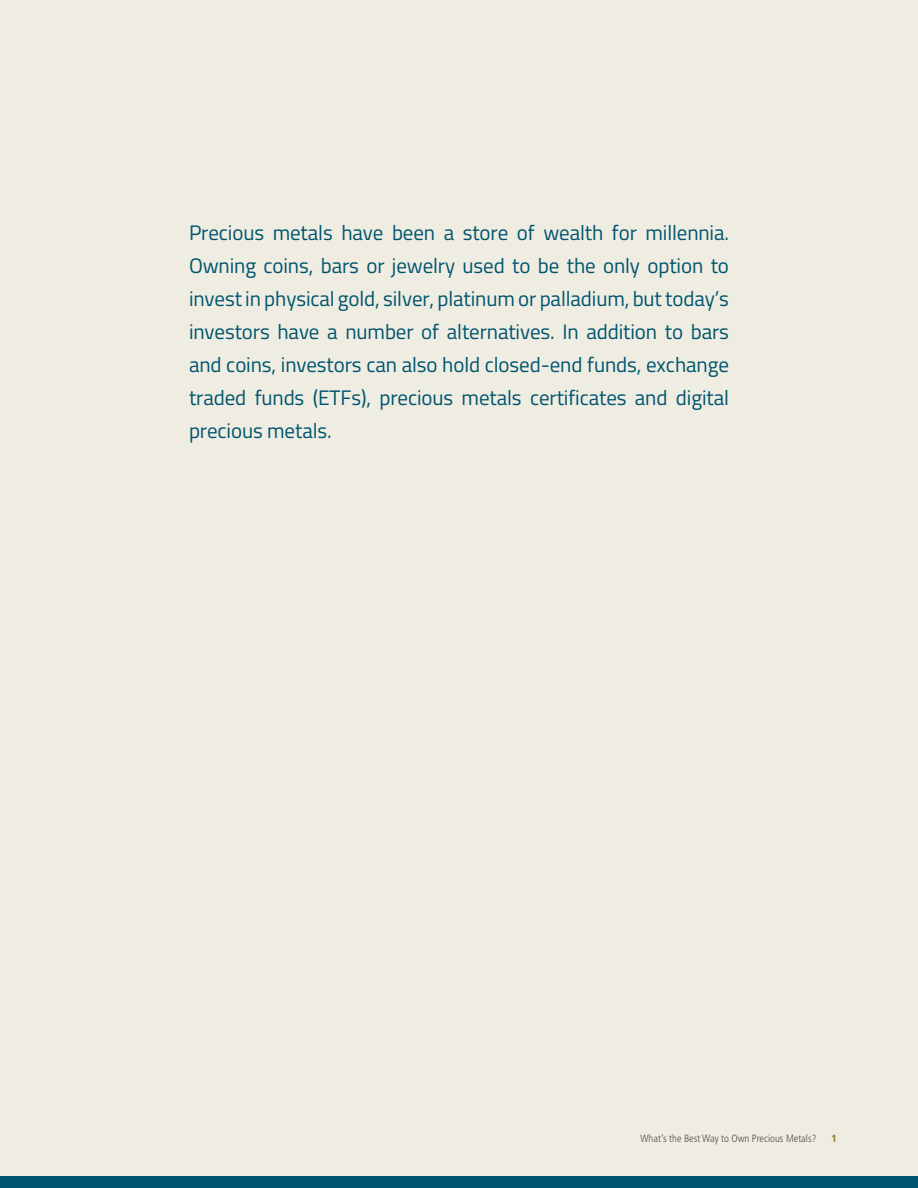
<style>
.page{position:relative;width:918px;height:1188px;background:#efede2}
.page>*{position:absolute;margin:0;border:0;box-sizing:border-box;transform-origin:0 0}
.t1{font:21px/33px "Titillium Web";letter-spacing:-.005em;color:#00546e;text-align:justify}
.t2{font:300 condensed 10.5px "Frutiger LT Std";color:#4d4d4e}
.t3{font:900 condensed 10.5px "Frutiger LT Std";color:#9b8541}
</style>
<div class="page">
<div style="left:0;top:1177px;width:918px;height:11px;background:#00546e"></div>
<p class="t1" style="left:189px;top:215px;width:542px">Precious metals have been a store of wealth for millennia.<br>Owning coins, bars or jewelry used to be the only option to invest in physical gold, silver, platinum or palladium, but today’s investors have a number of alternatives. In addition to bars and coins, investors can also hold closed-end funds, exchange traded funds (ETFs), precious metals certificates and digital precious metals.</p>
<p class="t2" style="left:640px;top:1132px;width:177px">What’s the Best Way to Own Precious Metals?</p>
<p class="t3" style="left:832px;top:1132px;width:7px">1</p>
</div>
